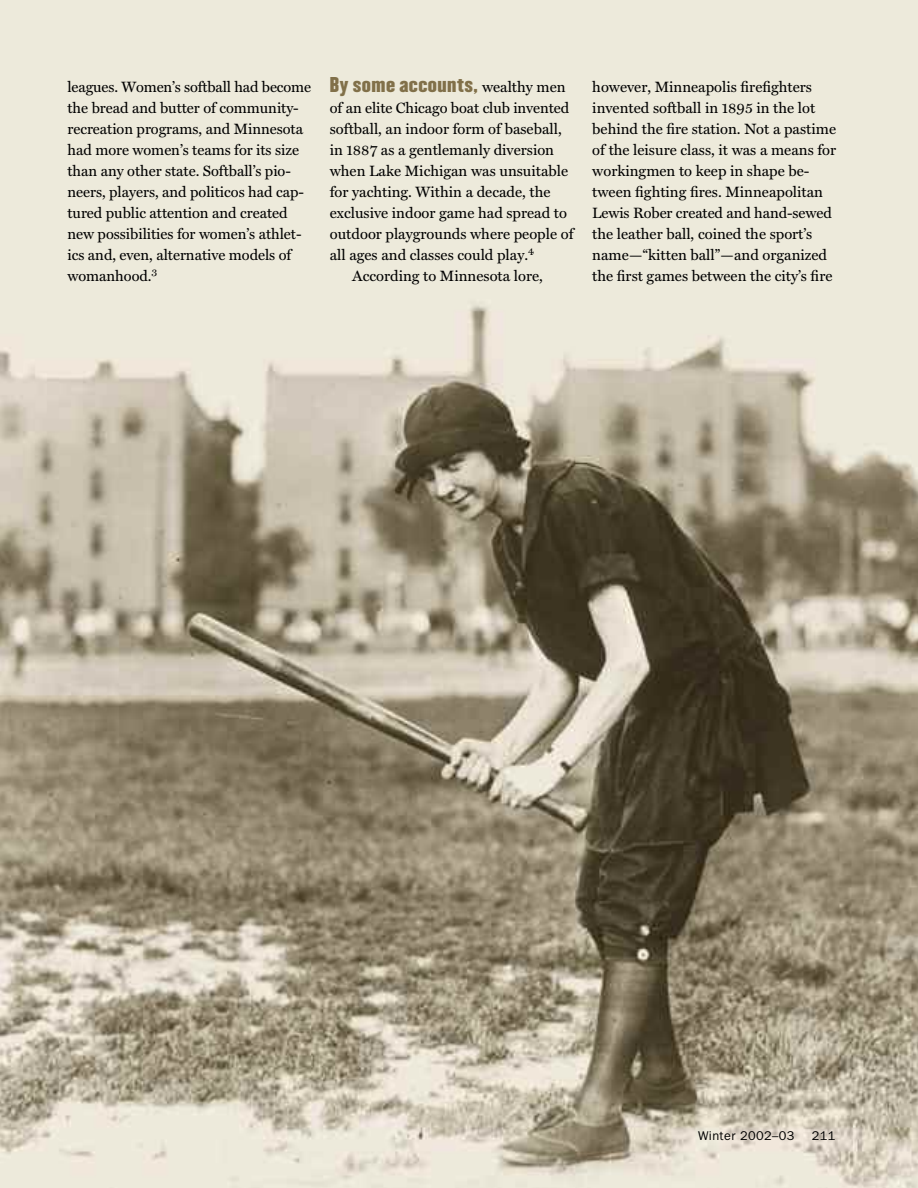
<style>
.page{position:relative;width:918px;height:1188px;background:#fff}
.page>*{position:absolute;margin:0;border:0;box-sizing:border-box;transform-origin:0 0}
.t1{font:18.75px "Champion HTF Welterweight";letter-spacing:.025em;color:#817049}
.t2{font:15px/21px "Miller Text";color:#000}
.t3{font:12.75px "Franklin Gothic";letter-spacing:.03em;color:#000}
.s1{font-family:"Miller Text";font-size:15px;color:#000}
</style>
<div class="page">
<img style="left:0;top:0;width:918px;height:1188px">
<p class="t2" style="left:68px;top:77px;width:245px">leagues. Women’s softball had become the bread and butter of community&shy;recreation programs, and Minnesota had more women’s teams for its size than any other state. Softball’s pio&shy;neers, players, and politicos had cap&shy;tured public attention and created new possibilities for women’s athlet&shy;ics and, even, alternative models of womanhood.<sup>3</sup></p>
<p class="t1" style="left:330px;top:75px;width:237px">By some accounts, <span class="s1">wealthy men</span></p>
<p class="t2" style="left:330px;top:98px;width:241px">of an elite Chicago boat club invented</p>
<p class="t2" style="left:330px;top:119px;width:233px">softball, an indoor form of baseball,</p>
<p class="t2" style="left:330px;top:140px;width:226px">in 1887 as a gentlemanly diversion</p>
<p class="t2" style="left:330px;top:161px;width:240px">when Lake Michigan was unsuitable</p>
<p class="t2" style="left:330px;top:182px;width:222px">for yachting. Within a decade, the</p>
<p class="t2" style="left:330px;top:203px;width:239px">exclusive indoor game had spread to</p>
<p class="t2" style="left:330px;top:224px;width:245px">outdoor playgrounds where people of</p>
<p class="t2" style="left:330px;top:245px;width:206px">all ages and classes could play.<sup>4</sup></p>
<p class="t2" style="left:352px;top:266px;width:192px">According to Minnesota lore,</p>
<p class="t2" style="left:592px;top:77px;width:245px">however, Minneapolis firefighters invented softball in 1895 in the lot behind the fire station. Not a pastime of the leisure class, it was a means for workingmen to keep in shape be&shy;tween fighting fires. Minneapolitan Lewis Rober created and hand-sewed the leather ball, coined the sport’s name—“kitten ball”—and organized the first games between the city’s fire</p>
<p class="t3" style="left:698px;top:1132px;width:98px">Winter 2002–03</p>
<p class="t3" style="left:812px;top:1132px;width:25px">211</p>
</div>
